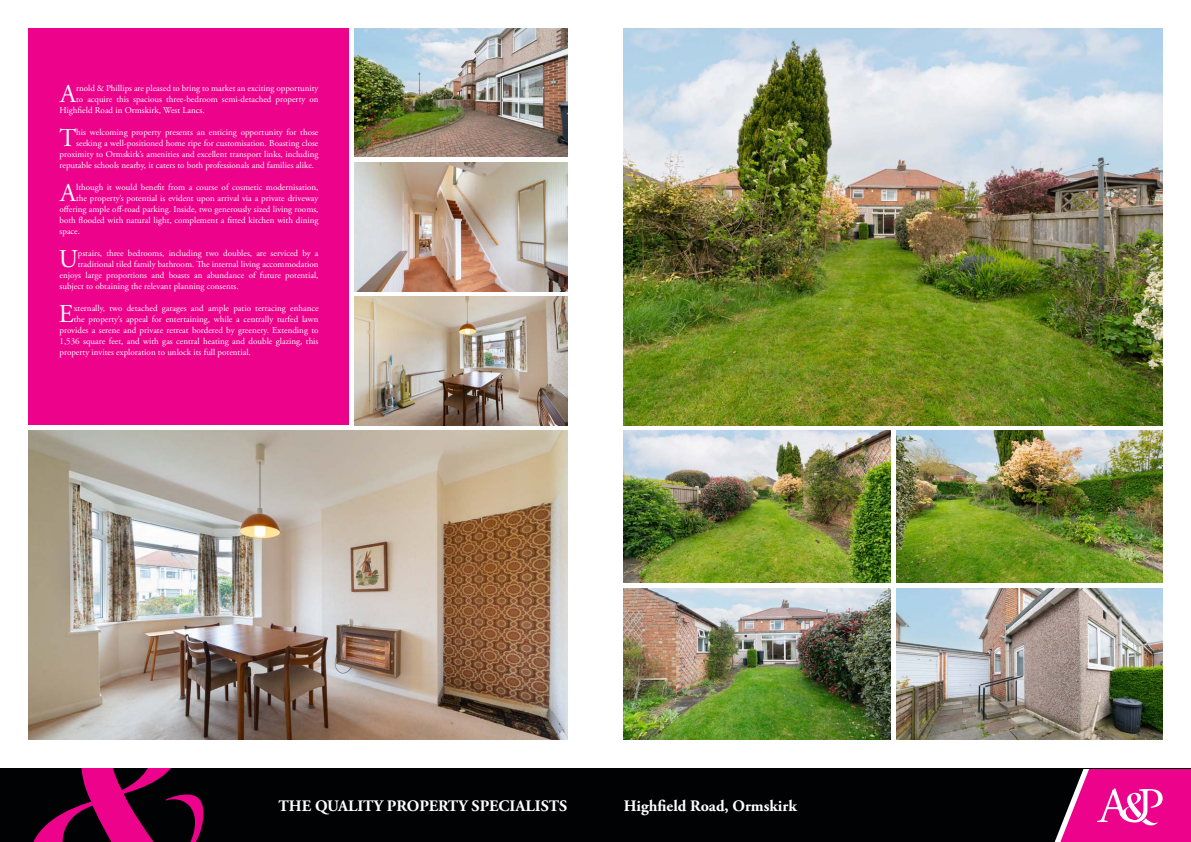
<style>
.page{position:relative;width:1191px;height:842px;background:#fff}
.page>*{position:absolute;margin:0;border:0;box-sizing:border-box;transform-origin:0 0}
.t1{font:25.6px "Adobe Garamond Pro";color:#fff}
.t2{font:700 16px "Adobe Garamond Pro";color:#fff}
.t3{font:9px "Adobe Garamond Pro";color:#fff}
</style>
<div class="page">
<div style="left:0;top:769px;width:1191px;height:73px;background:#010203"></div>
<svg style="left:33px;top:769px;width:171px;height:73px"></svg>
<svg style="left:1054px;top:769px;width:137px;height:73px"></svg>
<img style="left:28px;top:431px;width:539px;height:309px">
<div style="left:28px;top:28px;width:321px;height:397px;background:#ed028c"></div>
<img style="left:624px;top:28px;width:538px;height:397px">
<img style="left:896px;top:588px;width:266px;height:152px">
<img style="left:624px;top:588px;width:266px;height:152px">
<img style="left:896px;top:431px;width:266px;height:152px">
<img style="left:624px;top:431px;width:266px;height:152px">
<img style="left:354px;top:297px;width:213px;height:128px">
<img style="left:354px;top:163px;width:213px;height:128px">
<img style="left:354px;top:28px;width:213px;height:129px">
<p class="t1" style="left:60px;top:79px;width:17px">A</p>
<p class="t3" style="left:76px;top:83px;width:244px">rnold &amp; Phillips are pleased to bring to market an exciting opportunity</p>
<p class="t3" style="left:76px;top:94px;width:244px">to acquire this spacious three-bedroom semi-detached property on</p>
<p class="t3" style="left:60px;top:105px;width:147px">Highfield Road in Ormskirk, West Lancs.</p>
<p class="t1" style="left:59px;top:123px;width:18px">T</p>
<p class="t3" style="left:76px;top:127px;width:244px">his welcoming property presents an enticing opportunity for those</p>
<p class="t3" style="left:76px;top:138px;width:244px">seeking a well-positioned home ripe for customisation. Boasting close</p>
<p class="t3" style="left:60px;top:149px;width:260px">proximity to Ormskirk’s amenities and excellent transport links, including</p>
<p class="t3" style="left:60px;top:160px;width:256px">reputable schools nearby, it caters to both professionals and families alike.</p>
<p class="t1" style="left:60px;top:178px;width:17px">A</p>
<p class="t3" style="left:76px;top:182px;width:244px">lthough it would benefit from a course of cosmetic modernisation,</p>
<p class="t3" style="left:76px;top:193px;width:244px">the property’s potential is evident upon arrival via a private driveway</p>
<p class="t3" style="left:60px;top:204px;width:260px">offering ample off-road parking. Inside, two generously sized living rooms,</p>
<p class="t3" style="left:60px;top:215px;width:260px">both flooded with natural light, complement a fitted kitchen with dining</p>
<p class="t3" style="left:60px;top:226px;width:22px">space.</p>
<p class="t1" style="left:59px;top:244px;width:21px">U</p>
<p class="t3" style="left:78px;top:248px;width:242px">pstairs, three bedrooms, including two doubles, are serviced by a</p>
<p class="t3" style="left:78px;top:259px;width:242px">traditional tiled family bathroom. The internal living accommodation</p>
<p class="t3" style="left:60px;top:270px;width:260px">enjoys large proportions and boasts an abundance of future potential,</p>
<p class="t3" style="left:60px;top:281px;width:181px">subject to obtaining the relevant planning consents.</p>
<p class="t1" style="left:59px;top:299px;width:16px">E</p>
<p class="t3" style="left:74px;top:303px;width:246px">xternally, two detached garages and ample patio terracing enhance</p>
<p class="t3" style="left:74px;top:314px;width:246px">the property’s appeal for entertaining, while a centrally turfed lawn</p>
<p class="t3" style="left:60px;top:325px;width:260px">provides a serene and private retreat bordered by greenery. Extending to</p>
<p class="t3" style="left:60px;top:336px;width:260px">1,536 square feet, and with gas central heating and double glazing, this</p>
<p class="t3" style="left:60px;top:347px;width:193px">property invites exploration to unlock its full potential.</p>
<p class="t2" style="left:278px;top:797px;width:290px">THE QUALITY PROPERTY SPECIALISTS</p>
<p class="t2" style="left:624px;top:797px;width:174px">Highfield Road, Ormskirk</p>
</div>
